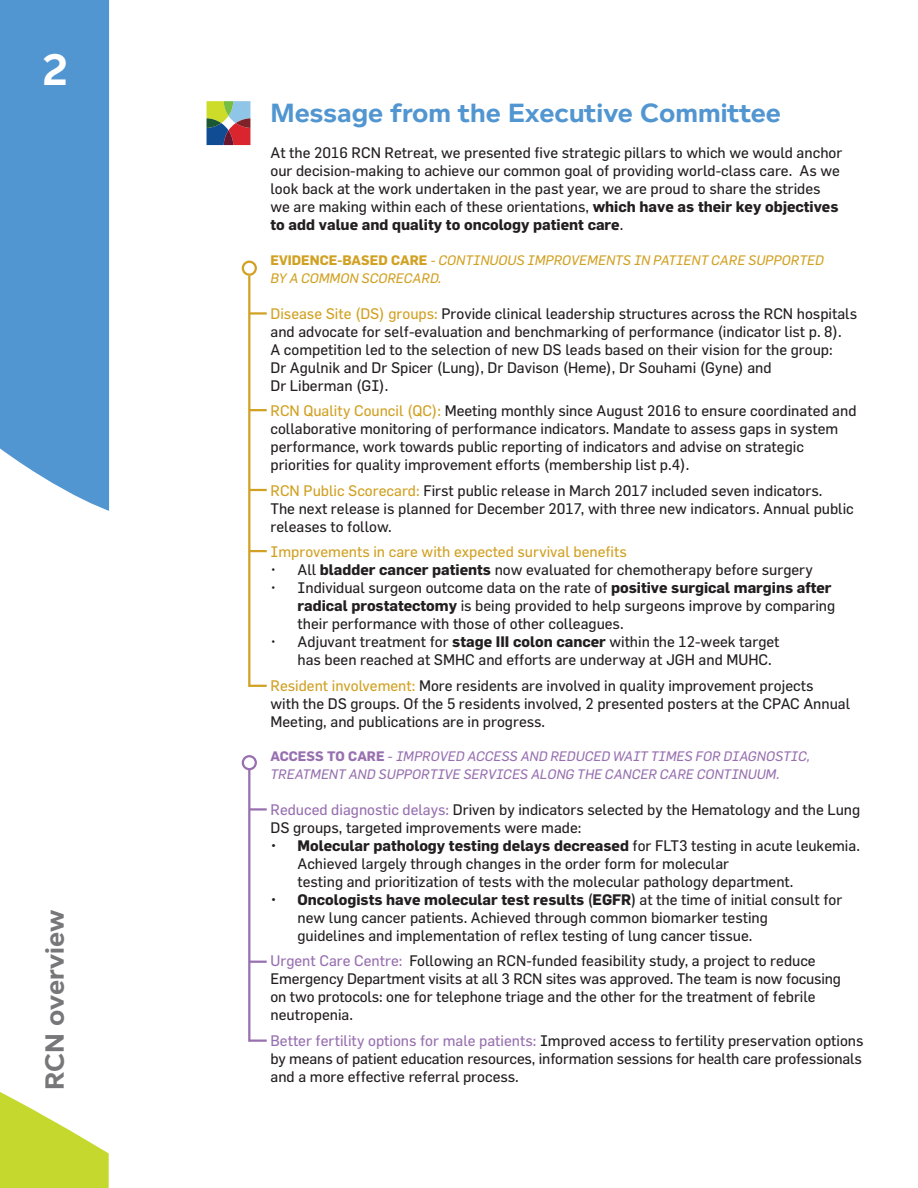
<style>
.page{position:relative;width:918px;height:1188px;background:#fff}
.page>*{position:absolute;margin:0;border:0;box-sizing:border-box;transform-origin:0 0}
.t1{font:700 45px "Foundry Context";color:#fff}
.t2{font:700 27px "Foundry Context";color:#5296d1}
.t3{font:700 27px "Foundry Context";color:#777779}
.t4{font:15px/18px "Flama";color:#231f20}
.t5{font:15px "Flama";color:#d1a123}
.t6{font:italic 13.5px/18px "Flama";color:#9870b0}
.t7{font:italic 13.5px/18px "Flama";color:#d1a123}
.s1{font-weight:700}
.s2{font-weight:700;font-style:normal}
.s3{color:#d1a123}
.s4{font-style:normal}
.s5{color:#9870b0}
</style>
<div class="page">
<hr style="left:248px;top:768px;width:2px;height:274px;background:#9870b0">
<svg style="left:0;top:1092px;width:109px;height:96px"></svg>
<div style="left:0;top:0;width:109px;height:511px;background:#5296d1"></div>
<svg style="left:207px;top:101px;width:43px;height:44px;background:#8e8370"></svg>
<div style="left:242px;top:261px;width:15px;height:15px;border:2px solid #d1a123;border-radius:50%"></div>
<hr style="left:248px;top:276px;width:2px;height:411px;background:#d1a123">
<hr style="left:249px;top:312px;width:18px;height:3px;background:#d1a123">
<svg style="left:250px;top:409px;width:17px;height:2px"></svg>
<svg style="left:250px;top:489px;width:17px;height:2px"></svg>
<svg style="left:250px;top:550px;width:17px;height:2px"></svg>
<svg style="left:250px;top:685px;width:17px;height:2px"></svg>
<div style="left:242px;top:755px;width:15px;height:15px;border:2px solid #9870b0;border-radius:50%"></div>
<svg style="left:250px;top:961px;width:17px;height:2px"></svg>
<hr style="left:249px;top:808px;width:18px;height:3px;background:#9870b0">
<svg style="left:249px;top:1040px;width:18px;height:2px"></svg>
<h1 class="t1" style="left:41px;top:43px;width:29px">2</h1>
<h2 class="t3" style="left:39px;top:1090px;width:182px;rotate:-90deg">RCN overview</h2>
<h2 class="t2" style="left:271px;top:98px;width:512px">Message from the Executive Committee</h2>
<p class="t4" style="left:271px;top:144px;width:573px">At the 2016 RCN Retreat, we presented five strategic pillars to which we would anchor our decision-making to achieve our common goal of providing world-class care. As we look back at the work undertaken in the past year, we are proud to share the strides we are making within each of these orientations, <span class="s1">which have as their key objectives to add value and quality to oncology patient care</span>.</p>
<p class="t7" style="left:271px;top:250px;width:555px"><span class="s2">EVIDENCE-BASED CARE</span> - CONTINUOUS IMPROVEMENTS IN PATIENT CARE SUPPORTED<br>BY A COMMON SCORECARD.</p>
<p class="t4" style="left:271px;top:304px;width:588px"><span class="s3">Disease Site (DS) groups:</span> Provide clinical leadership structures across the RCN hospitals and advocate for self-evaluation and benchmarking of performance (indicator list p. 8).<br>A competition led to the selection of new DS leads based on their vision for the group:<br>Dr Agulnik and Dr Spicer (Lung), Dr Davison (Heme), Dr Souhami (Gyne) and<br>Dr Liberman (GI).</p>
<p class="t4" style="left:271px;top:401px;width:588px"><span class="s3">RCN Quality Council (QC):</span> Meeting monthly since August 2016 to ensure coordinated and collaborative monitoring of performance indicators. Mandate to assess gaps in system performance, work towards public reporting of indicators and advise on strategic priorities for quality improvement efforts (membership list p.4).</p>
<p class="t4" style="left:271px;top:481px;width:585px"><span class="s3">RCN Public Scorecard:</span> First public release in March 2017 included seven indicators.<br>The next release is planned for December 2017, with three new indicators. Annual public releases to follow.</p>
<p class="t5" style="left:271px;top:543px;width:358px">Improvements in care with expected survival benefits</p>
<p class="t4" style="left:271px;top:560px;width:544px">• All <span class="s1">bladder cancer patients</span> now evaluated for chemotherapy before surgery</p>
<p class="t4" style="left:298px;top:578px;width:539px;text-indent:-27px">• Individual surgeon outcome data on the rate of <span class="s1">positive surgical margins after radical prostatectomy</span> is being provided to help surgeons improve by comparing their performance with those of other colleagues.</p>
<p class="t4" style="left:298px;top:632px;width:484px;text-indent:-27px">• Adjuvant treatment for <span class="s1">stage III colon cancer</span> within the 12-week target has been reached at SMHC and efforts are underway at JGH and MUHC.</p>
<p class="t4" style="left:271px;top:676px;width:581px"><span class="s3">Resident involvement:</span> More residents are involved in quality improvement projects<br>with the DS groups. Of the 5 residents involved, 2 presented posters at the CPAC Annual<br>Meeting, and publications are in progress.</p>
<p class="t6" style="left:271px;top:747px;width:541px"><span class="s2">ACCESS TO CARE</span> <span class="s4">-</span> IMPROVED ACCESS AND REDUCED WAIT TIMES FOR DIAGNOSTIC,<br>TREATMENT AND SUPPORTIVE SERVICES ALONG THE CANCER CARE CONTINUUM.</p>
<p class="t4" style="left:271px;top:800px;width:591px"><span class="s5">Reduced diagnostic delays:</span> Driven by indicators selected by the Hematology and the Lung<br>DS groups, targeted improvements were made:</p>
<p class="t4" style="left:298px;top:836px;width:564px;text-indent:-27px"><span class="s1">• Molecular pathology testing delays decreased</span> for FLT3 testing in acute leukemia.<br>Achieved largely through changes in the order form for molecular<br>testing and prioritization of tests with the molecular pathology department.</p>
<p class="t4" style="left:298px;top:890px;width:546px;text-indent:-27px"><span class="s1">• Oncologists have molecular test results (EGFR)</span> at the time of initial consult for new lung cancer patients. Achieved through common biomarker testing<br>guidelines and implementation of reflex testing of lung cancer tissue.</p>
<p class="t4" style="left:271px;top:952px;width:572px"><span class="s5">Urgent Care Centre:</span> Following an RCN-funded feasibility study, a project to reduce Emergency Department visits at all 3 RCN sites was approved. The team is now focusing on two protocols: one for telephone triage and the other for the treatment of febrile neutropenia.</p>
<p class="t4" style="left:271px;top:1031px;width:595px"><span class="s5">Better fertility options for male patients:</span> Improved access to fertility preservation options by means of patient education resources, information sessions for health care professionals</p>
<p class="t4" style="left:271px;top:1067px;width:250px">and a more effective referral process.</p>
</div>
